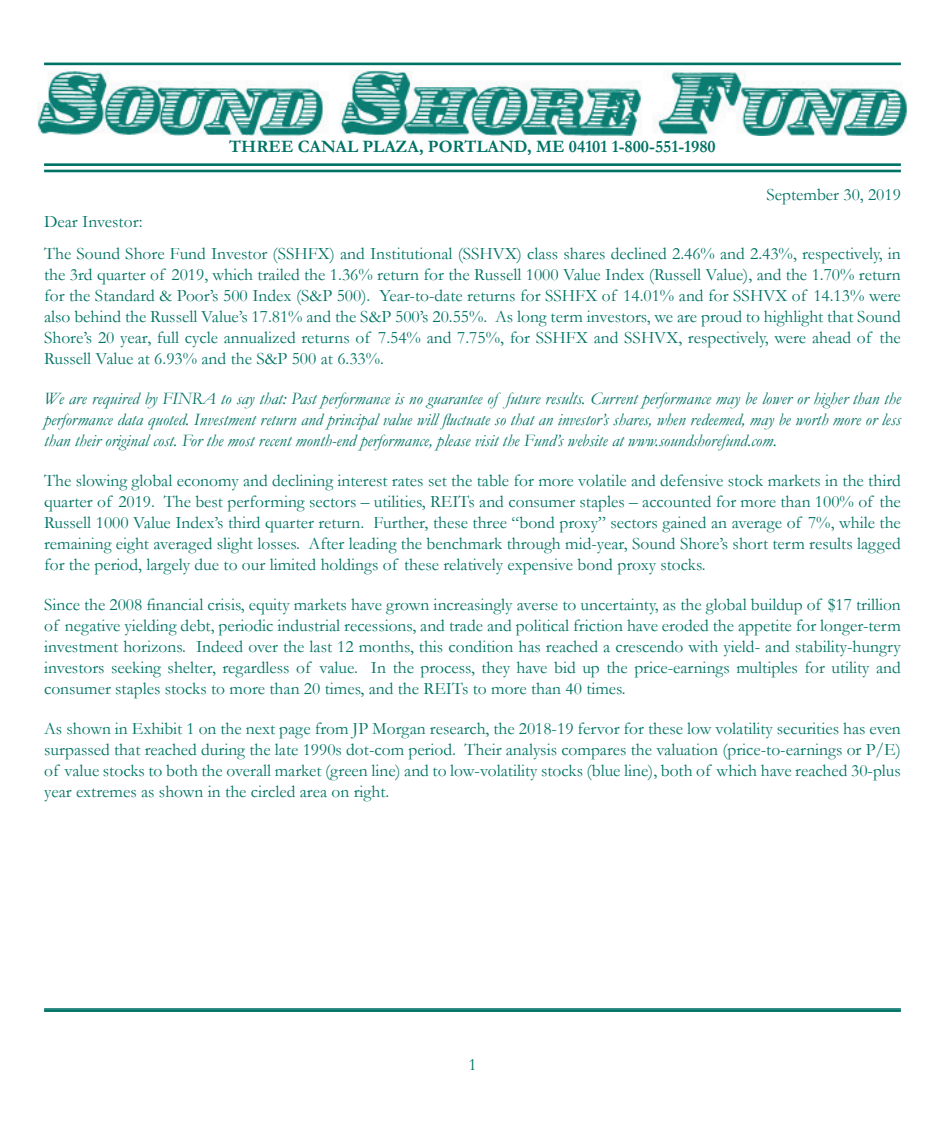
<style>
.page{position:relative;width:945px;height:1134px;background:#fff}
.page>*{position:absolute;margin:0;border:0;box-sizing:border-box;transform-origin:0 0}
.BodyText{font:17.5px/21px "Garamond";color:#007366;text-align:justify}
.BodyTextItalic{font:italic 17.5px/21px "Garamond";color:#007366;text-align:justify}
.CoverHeader{font:700 17.5px "Garamond";color:#007366}
.CoverTextRight{font:17.5px "Garamond";color:#007366}
.CoverText{font:17.5px "Garamond";color:#007366}
.PageNumber{font:17.5px "Garamond";color:#007366}
</style>
<div class="page">
<hr style="left:44px;top:63px;width:857px;height:2px;background:#007366">
<hr style="left:44px;top:163px;width:857px;height:3px;background:#007366">
<hr style="left:44px;top:1008px;width:857px;height:2px;background:#007366">
<hr style="left:44px;top:170px;width:857px;height:2px;background:#007366">
<hr style="left:44px;top:1009px;width:857px;height:3px;background:#007366">
<img style="left:38px;top:70px;width:869px;height:65px">
<p class="CoverHeader" style="left:229px;top:134px;width:488px">THREE CANAL PLAZA, PORTLAND, ME 04101 1-800-551-1980</p>
<p class="CoverTextRight" style="left:766px;top:183px;width:136px">September 30, 2019</p>
<p class="CoverText" style="left:44px;top:210px;width:100px">Dear Investor:</p>
<p class="BodyText" style="left:44px;top:243px;width:858px">The Sound Shore Fund Investor (SSHFX) and Institutional (SSHVX) class shares declined 2.46% and 2.43%, respectively, in the 3rd quarter of 2019, which trailed the 1.36% return for the Russell 1000 Value Index (Russell Value), and the 1.70% return for the Standard &amp; Poor’s 500 Index (S&amp;P 500). Year-to-date returns for SSHFX of 14.01% and for SSHVX of 14.13% were also behind the Russell Value’s 17.81% and the S&amp;P 500’s 20.55%. As long term investors, we are proud to highlight that Sound Shore’s 20 year, full cycle annualized returns of 7.54% and 7.75%, for SSHFX and SSHVX, respectively, were ahead of the Russell Value at 6.93% and the S&amp;P 500 at 6.33%.</p>
<p class="BodyTextItalic" style="left:44px;top:388px;width:858px">We are required by FINRA to say that: Past performance is no guarantee of future results. Current performance may be lower or higher than the performance data quoted. Investment return and principal value will fluctuate so that an investor’s shares, when redeemed, may be worth more or less than their original cost. For the most recent month-end performance, please visit the Fund’s website at www.soundshorefund.com.</p>
<p class="BodyText" style="left:44px;top:470px;width:858px">The slowing global economy and declining interest rates set the table for more volatile and defensive stock markets in the third quarter of 2019. The best performing sectors – utilities, REITs and consumer staples – accounted for more than 100% of the Russell 1000 Value Index’s third quarter return. Further, these three “bond proxy” sectors gained an average of 7%, while the remaining eight averaged slight losses. After leading the benchmark through mid-year, Sound Shore’s short term results lagged for the period, largely due to our limited holdings of these relatively expensive bond proxy stocks.</p>
<p class="BodyText" style="left:44px;top:594px;width:858px">Since the 2008 financial crisis, equity markets have grown increasingly averse to uncertainty, as the global buildup of $17 trillion of negative yielding debt, periodic industrial recessions, and trade and political friction have eroded the appetite for longer-term investment horizons. Indeed over the last 12 months, this condition has reached a crescendo with yield- and stability-hungry investors seeking shelter, regardless of value. In the process, they have bid up the price-earnings multiples for utility and consumer staples stocks to more than 20 times, and the REITs to more than 40 times.</p>
<p class="BodyText" style="left:44px;top:718px;width:858px">As shown in Exhibit 1 on the next page from JP Morgan research, the 2018-19 fervor for these low volatility securities has even surpassed that reached during the late 1990s dot-com period. Their analysis compares the valuation (price-to-earnings or P/E) of value stocks to both the overall market (green line) and to low-volatility stocks (blue line), both of which have reached 30-plus year extremes as shown in the circled area on right.</p>
<p class="PageNumber" style="left:468px;top:1053px;width:10px">1</p>
</div>
